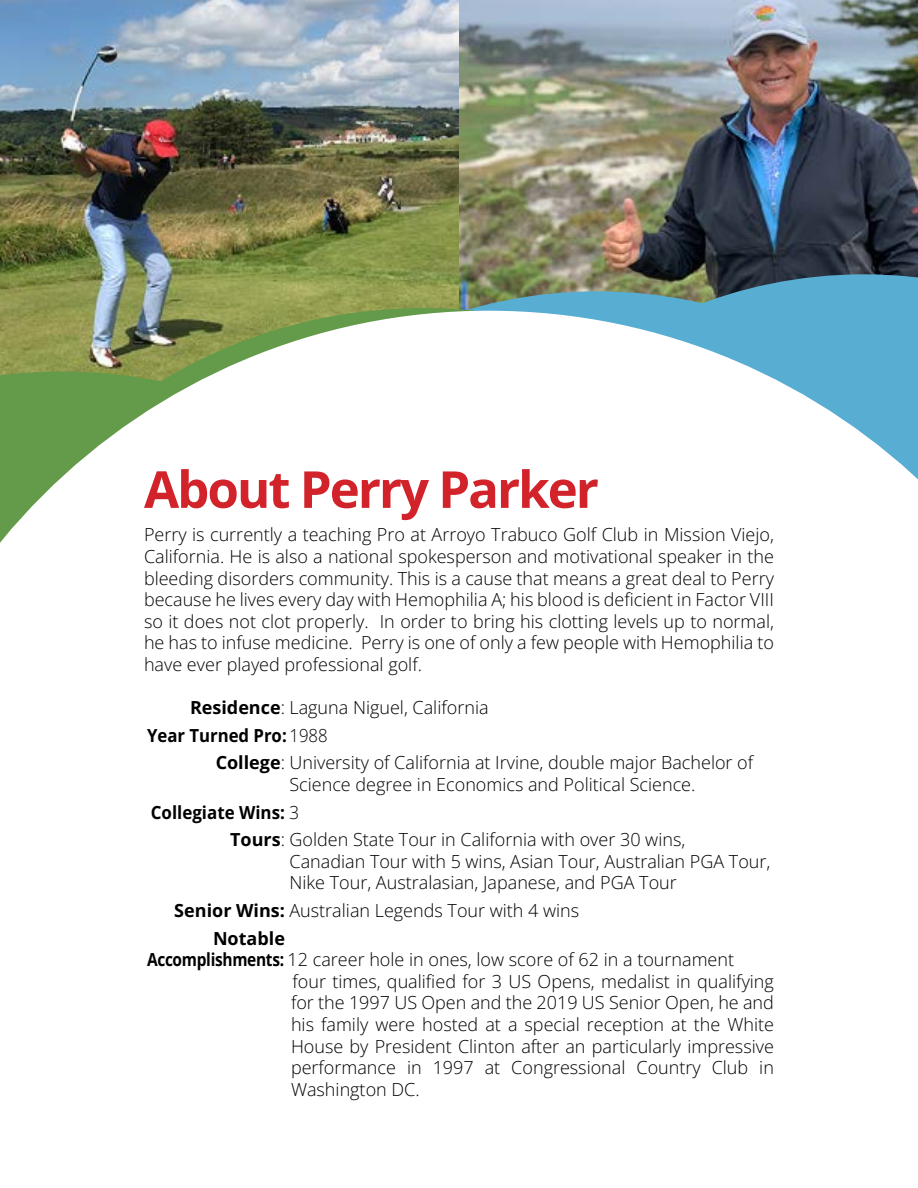
<style>
.page{position:relative;width:918px;height:1188px;background:#fff}
.page>*{position:absolute;margin:0;border:0;box-sizing:border-box;transform-origin:0 0}
.t1{font:700 51px "Open Sans";letter-spacing:-.04em;color:#d2232a}
.t2{font:300 18px/21.6px "Open Sans";color:#000}
.t3{font:300 18px/27.6px "Open Sans";color:#000;scale:.94 1}
.s1{font-weight:700}
</style>
<div class="page">
<img style="left:459px;top:0;width:459px;height:274px">
<img style="left:0;top:0;width:459px;height:308px">
<img style="left:399px;top:274px;width:519px;height:34px">
<svg style="left:0;top:311px;width:918px;height:232px"></svg>
<h1 class="t1" style="left:144px;top:454px;width:456px">About Perry Parker</h1>
<p class="t2" style="left:144px;top:524px;width:631px;text-align:justify">Perry is currently a teaching Pro at Arroyo Trabuco Golf Club in Mission Viejo, California. He is also a national spokesperson and motivational speaker in the bleeding disorders community. This is a cause that means a great deal to Perry because he lives every day with Hemophilia A; his blood is deficient in Factor VIII so it does not clot properly. In order to bring his clotting levels up to normal, he has to infuse medicine. Perry is one of only a few people with Hemophilia to have ever played professional golf.</p>
<p class="t2" style="left:147px;top:693px;width:343px;line-height:27.6px;text-indent:43px"><span class="s1">Residence</span>: Laguna Niguel, California<br><span class="s1">Year Turned Pro:</span> 1988</p>
<p class="t2" style="left:290px;top:752px;width:465px;text-indent:-74px"><span class="s1">College</span>: University of California at Irvine, double major Bachelor of<br>Science degree in Economics and Political Science.</p>
<p class="t3" style="left:230px;top:798px;width:486px;text-indent:-79px"><span class="s1">Collegiate Wins:</span> 3<br><span class="s1">Tours</span>: Golden State Tour in California with over 30 wins,</p>
<p class="t2" style="left:290px;top:850px;width:482px">Canadian Tour with 5 wins, Asian Tour, Australian PGA Tour,<br>Nike Tour, Australasian, Japanese, and PGA Tour</p>
<p class="t2" style="left:213px;top:896px;width:368px;line-height:27.6px;text-indent:-39px"><span class="s1">Senior Wins:</span> Australian Legends Tour with 4 wins<br><span class="s1">Notable</span></p>
<p class="t2" style="left:291px;top:948px;width:484px;text-indent:-144px"><span class="s1">Accomplishments:</span> 12 career hole in ones, low score of 62 in a tournament<br>four times, qualified for 3 US Opens, medalist in qualifying for the 1997 US Open and the 2019 US Senior Open, he and his family were hosted at a special reception at the White House by President Clinton after an particularly impressive performance in 1997 at Congressional Country Club in Washington DC.</p>
</div>
